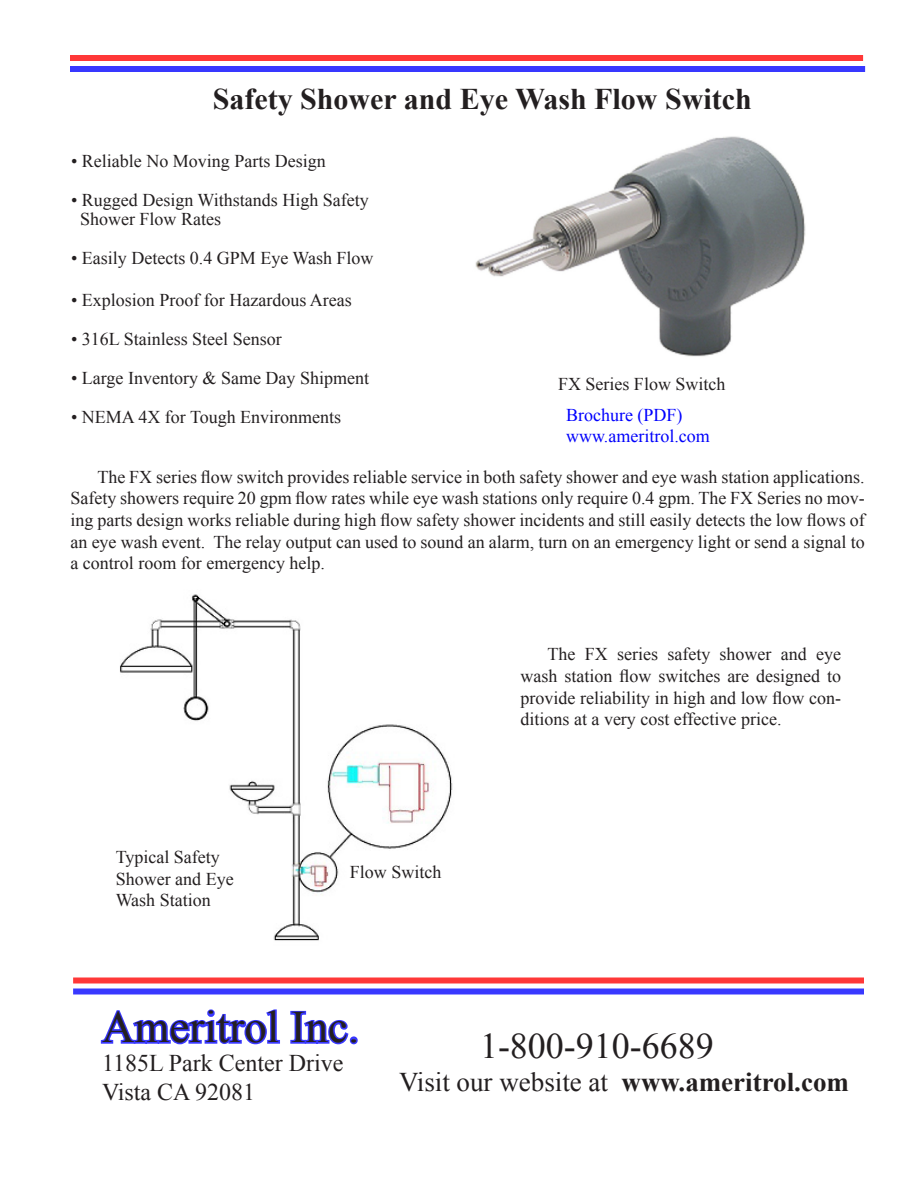
<style>
.page{position:relative;width:918px;height:1188px;background:#fff}
.page>*{position:absolute;margin:0;border:0;box-sizing:border-box;transform-origin:0 0}
.t1{font:45px "Times New Roman";color:#231f20}
.t2{font:36px "Times New Roman";color:#231f20}
.t3{font:700 30px "Times New Roman";color:#231f20}
.t4{font:27px "Times New Roman";color:#231f20}
.t5{font:24px "Times New Roman";color:#231f20}
.t6{font:18px/21.6px "Times New Roman";color:#231f20;text-align:justify}
.t7{font:18px "Times New Roman";color:#0000fc}
.t8{font:18px "Times New Roman";color:#00f}
.s1{font-weight:700}
</style>
<div class="page">
<svg style="left:100px;top:1009px;width:180px;height:36px"></svg>
<svg style="left:290px;top:1010px;width:68px;height:35px"></svg>
<div style="left:70px;top:55px;width:793px;height:6px;background:#ff3838"></div>
<div style="left:70px;top:66px;width:795px;height:6px;background:#3838ff"></div>
<div style="left:73px;top:978px;width:791px;height:6px;background:#ff3838"></div>
<div style="left:73px;top:988px;width:791px;height:6px;background:#3838ff"></div>
<img style="left:475px;top:136px;width:331px;height:221px">
<img style="left:120px;top:594px;width:333px;height:347px">
<p class="t3" style="left:213px;top:78px;width:540px">Safety Shower and Eye Wash Flow Switch</p>
<p class="t6" style="left:71px;top:150px;width:256px">• Reliable No Moving Parts Design</p>
<p class="t6" style="left:71px;top:189px;width:299px">• Rugged Design Withstands High Safety</p>
<p class="t6" style="left:80px;top:208px;width:142px">Shower Flow Rates</p>
<p class="t6" style="left:71px;top:247px;width:304px">• Easily Detects 0.4 GPM Eye Wash Flow</p>
<p class="t6" style="left:71px;top:288px;width:282px">• Explosion Proof for Hazardous Areas</p>
<p class="t6" style="left:71px;top:327px;width:212px">• 316L Stainless Steel Sensor</p>
<p class="t6" style="left:71px;top:366px;width:299px">• Large Inventory &amp; Same Day Shipment</p>
<p class="t6" style="left:71px;top:405px;width:272px">• NEMA 4X for Tough Environments</p>
<p class="t6" style="left:558px;top:373px;width:169px">FX Series Flow Switch</p>
<p class="t8" style="left:566px;top:403px;width:118px">Brochure (PDF)</p>
<p class="t7" style="left:566px;top:424px;width:145px">www.ameritrol.com</p>
<p class="t6" style="left:70px;top:466px;width:796px;text-indent:27px">The FX series flow switch provides reliable service in both safety shower and eye wash station applications.<br>Safety showers require 20 gpm flow rates while eye wash stations only require 0.4 gpm. The FX Series no mov&shy;ing parts design works reliable during high flow safety shower incidents and still easily detects the low flows of an eye wash event. The relay output can used to sound an alarm, turn on an emergency light or send a signal to a control room for emergency help.</p>
<p class="t6" style="left:116px;top:846px;width:119px;text-align:left">Typical Safety<br>Shower and Eye<br>Wash Station</p>
<p class="t6" style="left:350px;top:861px;width:93px">Flow Switch</p>
<p class="t6" style="left:520px;top:643px;width:322px;text-indent:27px">The FX series safety shower and eye wash station flow switches are designed to provide reliability in high and low flow con&shy;ditions at a very cost effective price.</p>
<p class="t1" style="left:102px;top:997px;width:259px">Ameritrol Inc.</p>
<p class="t5" style="left:102px;top:1047px;width:243px">1185L Park Center Drive</p>
<p class="t5" style="left:102px;top:1076px;width:155px">Vista CA 92081</p>
<p class="t2" style="left:480px;top:1022px;width:235px">1-800-910-6689</p>
<p class="t4" style="left:399px;top:1064px;width:452px">Visit our website at <span class="s1">www.ameritrol.com</span></p>
</div>
